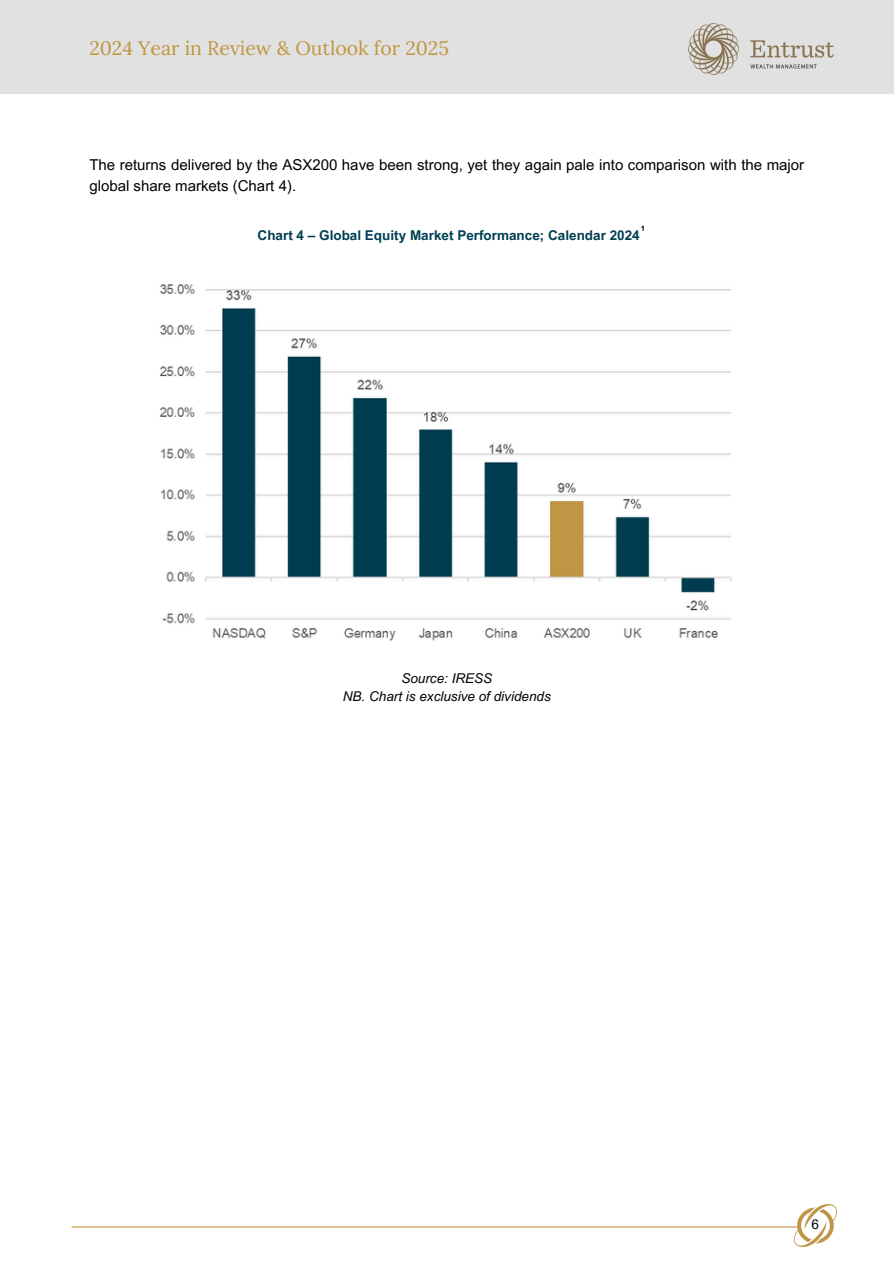
<style>
.page{position:relative;width:894px;height:1264px;background:#fff}
.page>*{position:absolute;margin:0;border:0;box-sizing:border-box;transform-origin:0 0}
.t1{font:19.5px "Lora";color:#c09640}
.t2{font:15px/20.2px "Arial MT Pro";color:#000}
.t3{font:700 13.5px "Arial MT Pro";color:#003f53}
.t4{font:italic 13.5px "Arial MT Pro";color:#000}
.t5{font:13.5px "Arial MT Pro";color:#000}
.t6{font:700 7.5px "Arial MT Pro";color:#000}
</style>
<div class="page">
<div style="left:0;top:0;width:893px;height:94px;background:#e1e1e1"></div>
<img style="left:688px;top:24px;width:144px;height:50px">
<img style="left:160px;top:284px;width:572px;height:357px">
<hr style="left:71px;top:1226px;width:728px;height:1px;background:#c09640">
<img style="left:794px;top:1204px;width:41px;height:42px">
<h1 class="t1" style="left:89px;top:36px;width:361px">2024 Year in Review &amp; Outlook for 2025</h1>
<p class="t2" style="left:89px;top:157px;width:716px">The returns delivered by the ASX200 have been strong, yet they again pale into comparison with the major global share markets (Chart 4).</p>
<p class="t6" style="left:640px;top:226px;width:6px">1</p>
<h3 class="t3" style="left:257px;top:230px;width:383px">Chart 4 – Global Equity Market Performance; Calendar 2024</h3>
<p class="t4" style="left:401px;top:673px;width:92px">Source: IRESS</p>
<h2 class="t4" style="left:343px;top:691px;width:209px">NB. Chart is exclusive of dividends</h2>
<p class="t5" style="left:811px;top:1219px;width:9px">6</p>
</div>
